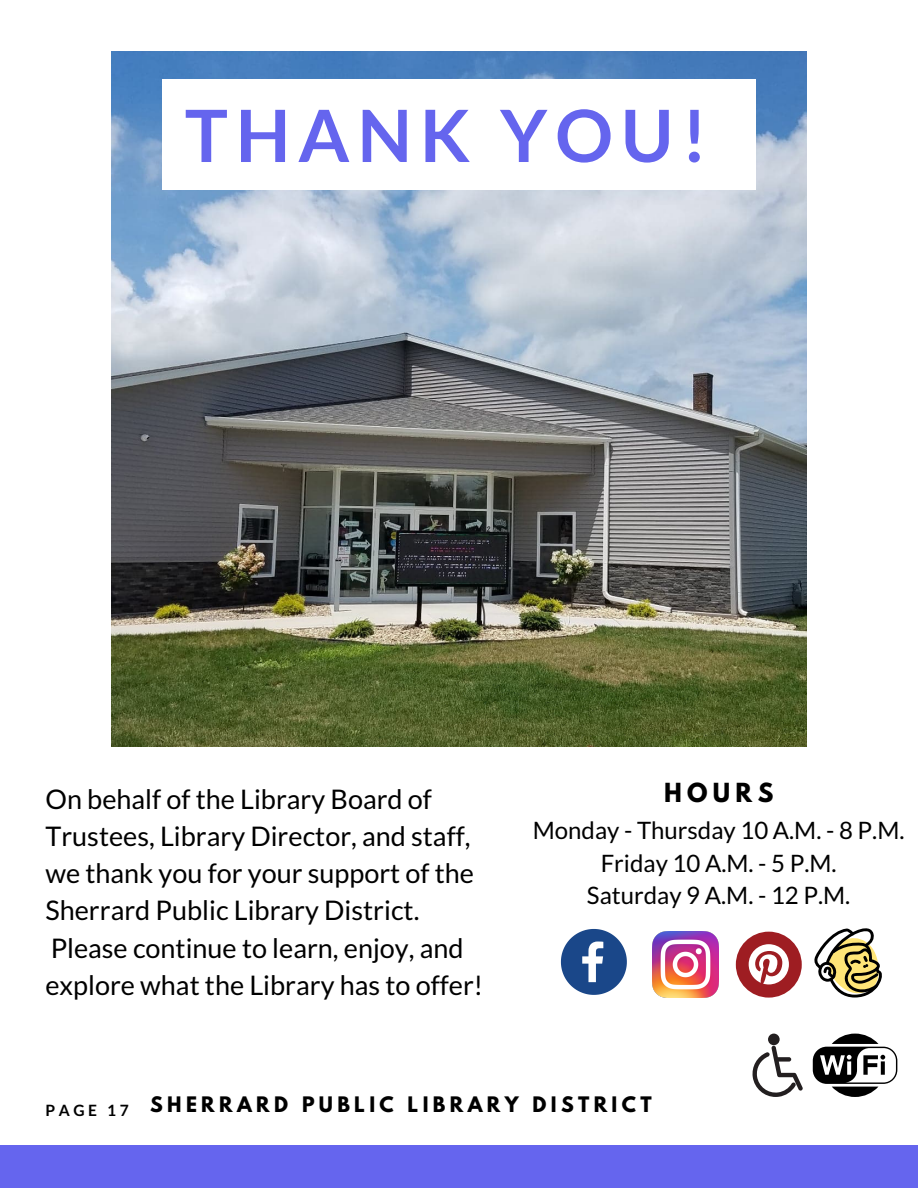
<style>
.page{position:relative;width:918px;height:1188px;background:#fff}
.page>*{position:absolute;margin:0;border:0;box-sizing:border-box;transform-origin:0 0}
.t1{font:700 72.15px "Lato";letter-spacing:.11em;color:#6565ee}
.t2{font:27px/37.2px "Lato";color:#000}
.t3{font:24px "Lato";color:#000}
.t4{font:700 23.25px "League Spartan";letter-spacing:.23em;color:#000}
.t5{font:700 18.9px "League Spartan";letter-spacing:.23em;color:#000}
.t6{font:700 15.6px "Lato";letter-spacing:.23em;color:#000}
</style>
<div class="page">
<div style="left:0;top:1146px;width:918px;height:42px;background:#6565ee"></div>
<img style="left:111px;top:51px;width:696px;height:696px">
<div style="left:162px;top:79px;width:594px;height:111px;background:#fff"></div>
<svg style="left:561px;top:929px;width:66px;height:66px"></svg>
<img style="left:653px;top:932px;width:66px;height:66px">
<div style="left:736px;top:932px;width:66px;height:66px;background:#9e1d22;border-radius:50%"></div>
<svg style="left:749px;top:944px;width:40px;height:40px"></svg>
<svg style="left:814px;top:928px;width:68px;height:70px"></svg>
<svg style="left:813px;top:1034px;width:84px;height:63px"></svg>
<svg style="left:752px;top:1046px;width:51px;height:51px"></svg>
<div style="left:768px;top:1034px;width:12px;height:11px;background:#231f20;border-radius:50%"></div>
<p class="t1" style="left:185px;top:91px;width:524px">THANK YOU!</p>
<p class="t2" style="left:45px;top:780px;width:439px">On behalf of the Library Board of Trustees, Library Director, and staff, we thank you for your support of the Sherrard Public Library District.<br>Please continue to learn, enjoy, and explore what the Library has to offer!</p>
<p class="t4" style="left:664px;top:781px;width:111px">HOURS</p>
<p class="t3" style="left:533px;top:815px;width:373px">Monday - Thursday 10 A.M. - 8 P.M.</p>
<p class="t3" style="left:601px;top:848px;width:237px">Friday 10 A.M. - 5 P.M.</p>
<p class="t3" style="left:587px;top:881px;width:265px">Saturday 9 A.M. - 12 P.M.</p>
<p class="t6" style="left:45px;top:1100px;width:85px">PAGE 17</p>
<p class="t5" style="left:150px;top:1095px;width:503px">SHERRARD PUBLIC LIBRARY DISTRICT</p>
</div>
